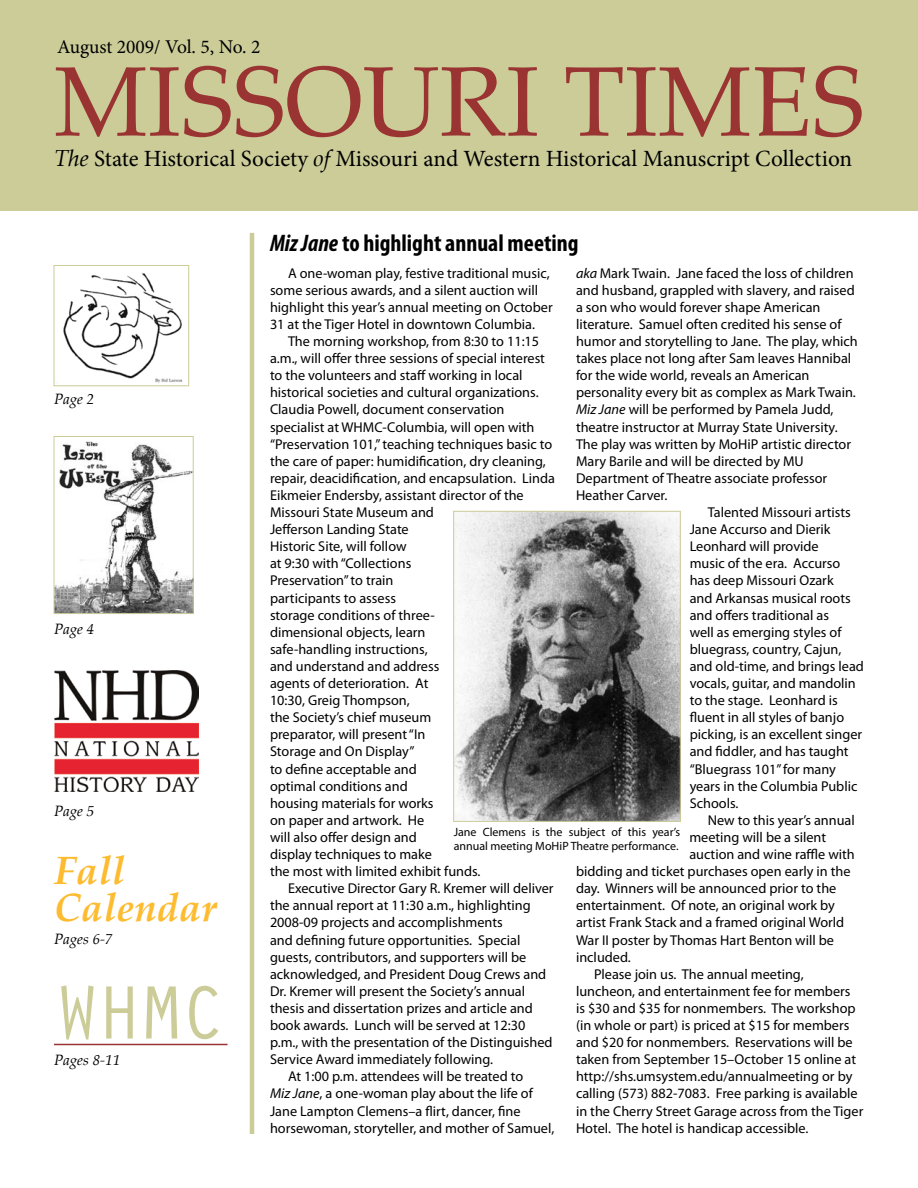
<style>
.page{position:relative;width:918px;height:1188px;background:#fff}
.page>*{position:absolute;margin:0;border:0;box-sizing:border-box;transform-origin:0 0}
.t1{font:99px "Palatino Linotype";color:#9a3433}
.t2{font:78px "Orator Std";color:#cbcc98}
.t3{font:italic 700 39.45px/37.5px "Palatino Linotype";letter-spacing:.005em;color:#fdbb30}
.t4{font:700 condensed 24px "Myriad Pro";color:#000}
.t5{font:23.25px "Minion Pro";color:#000}
.t6{font:19.5px "Minion Pro";letter-spacing:-.005em;color:#000}
.t7{font:italic 15px "Palatino Linotype";color:#000}
.t8{font:14.25px/17.1px "Myriad Pro";color:#000}
.t9{font:12px/13.5px "Myriad Pro";color:#000}
.s1{font-family:"Palatino Linotype";font-style:italic}
.s2{font-style:italic}
</style>
<div class="page">
<div style="left:0;top:0;width:918px;height:210px;background:#cbcc98"></div>
<hr style="left:250px;top:233px;width:4px;height:901px;background:#cbcc98">
<hr style="left:54px;top:1044px;width:174px;height:1px;background:#9a3433">
<img style="left:455px;top:513px;width:224px;height:307px">
<div style="left:453px;top:511px;width:228px;height:311px;border:1px solid #cbcc98"></div>
<img style="left:63px;top:273px;width:120px;height:110px">
<div style="left:54px;top:265px;width:135px;height:121px;border:1px solid #cbcc98"></div>
<img style="left:56px;top:441px;width:136px;height:171px">
<div style="left:54px;top:436px;width:140px;height:178px;border:1px solid #cbcc98"></div>
<img style="left:54px;top:670px;width:144px;height:121px">
<h3 class="t6" style="left:57px;top:34px;width:205px">August 2009/ Vol. 5, No. 2</h3>
<h1 class="t1" style="left:54px;top:32px;width:812px">MISSOURI TIMES</h1>
<h3 class="t5" style="left:54px;top:143px;width:800px"><span class="s1">The</span> State Historical Society <span class="s1">of</span> Missouri and Western Historical Manuscript Collection</h3>
<p class="t7" style="left:54px;top:388px;width:42px">Page 2</p>
<p class="t7" style="left:54px;top:618px;width:42px">Page 4</p>
<p class="t7" style="left:54px;top:800px;width:42px">Page 5</p>
<h3 class="t3" style="left:54px;top:850px;width:164px">Fall<br>Calendar</h3>
<p class="t7" style="left:54px;top:928px;width:60px">Pages 6-7</p>
<h2 class="t2" style="left:54px;top:957px;width:175px">WHMC</h2>
<p class="t7" style="left:54px;top:1050px;width:68px">Pages 8-11</p>
<h3 class="t4" style="left:270px;top:228px;width:310px"><span class="s2">Miz Jane</span> to highlight annual meeting</h3>
<p class="t8" style="left:270px;top:264px;width:284px;text-indent:18px">A one-woman play, festive traditional music, some serious awards, and a silent auction will highlight this year’s annual meeting on October 31 at the Tiger Hotel in downtown Columbia.</p>
<p class="t8" style="left:270px;top:333px;width:286px;text-indent:18px">The morning workshop, from 8:30 to 11:15 a.m., will offer three sessions of special interest to the volunteers and staff working in local historical societies and cultural organizations.<br>Claudia Powell, document conservation specialist at WHMC-Columbia, will open with “Preservation 101,” teaching techniques basic to the care of paper: humidification, dry cleaning, repair, deacidification, and encapsulation. Linda Eikmeier Endersby, assistant director of the Missouri State Museum and<br>Jefferson Landing State<br>Historic Site, will follow<br>at 9:30 with “Collections<br>Preservation” to train<br>participants to assess<br>storage conditions of three-<br>dimensional objects, learn<br>safe-handling instructions,<br>and understand and address<br>agents of deterioration. At<br>10:30, Greig Thompson,<br>the Society’s chief museum<br>preparator, will present “In<br>Storage and On Display”<br>to define acceptable and<br>optimal conditions and<br>housing materials for works<br>on paper and artwork. He<br>will also offer design and<br>display techniques to make<br>the most with limited exhibit funds.</p>
<p class="t8" style="left:288px;top:880px;width:267px">Executive Director Gary R. Kremer will deliver</p>
<p class="t8" style="left:270px;top:897px;width:262px">the annual report at 11:30 a.m., highlighting</p>
<p class="t8" style="left:270px;top:914px;width:234px">2008-09 projects and accomplishments</p>
<p class="t8" style="left:270px;top:931px;width:252px">and defining future opportunities. Special</p>
<p class="t8" style="left:270px;top:948px;width:258px">guests, contributors, and supporters will be</p>
<p class="t8" style="left:270px;top:965px;width:278px">acknowledged, and President Doug Crews and</p>
<p class="t8" style="left:270px;top:982px;width:257px">Dr. Kremer will present the Society’s annual</p>
<p class="t8" style="left:270px;top:999px;width:264px">thesis and dissertation prizes and article and</p>
<p class="t8" style="left:270px;top:1017px;width:257px">book awards. Lunch will be served at 12:30</p>
<p class="t8" style="left:270px;top:1034px;width:284px">p.m., with the presentation of the Distinguished</p>
<p class="t8" style="left:270px;top:1051px;width:225px">Service Award immediately following.</p>
<p class="t8" style="left:288px;top:1068px;width:237px">At 1:00 p.m. attendees will be treated to</p>
<p class="t8" style="left:270px;top:1085px;width:264px"><span class="s2">Miz Jane</span>, a one-woman play about the life of</p>
<p class="t8" style="left:270px;top:1102px;width:252px">Jane Lampton Clemens–a flirt, dancer, fine</p>
<p class="t8" style="left:270px;top:1119px;width:286px">horsewoman, storyteller, and mother of Samuel,</p>
<p class="t8" style="left:576px;top:264px;width:279px"><span class="s2">aka</span> Mark Twain. Jane faced the loss of children</p>
<p class="t8" style="left:576px;top:281px;width:280px">and husband, grappled with slavery, and raised</p>
<p class="t8" style="left:576px;top:298px;width:246px">a son who would forever shape American</p>
<p class="t8" style="left:576px;top:315px;width:267px">literature. Samuel often credited his sense of</p>
<p class="t8" style="left:576px;top:333px;width:283px">humor and storytelling to Jane. The play, which</p>
<p class="t8" style="left:576px;top:350px;width:277px">takes place not long after Sam leaves Hannibal</p>
<p class="t8" style="left:576px;top:367px;width:235px">for the wide world, reveals an American</p>
<p class="t8" style="left:576px;top:384px;width:281px">personality every bit as complex as Mark Twain.</p>
<p class="t8" style="left:576px;top:401px;width:259px"><span class="s2">Miz Jane</span> will be performed by Pamela Judd,</p>
<p class="t8" style="left:576px;top:418px;width:263px">theatre instructor at Murray State University.</p>
<p class="t8" style="left:576px;top:435px;width:277px">The play was written by MoHiP artistic director</p>
<p class="t8" style="left:576px;top:452px;width:229px">Mary Barile and will be directed by MU</p>
<p class="t8" style="left:576px;top:469px;width:253px">Department of Theatre associate professor</p>
<p class="t8" style="left:576px;top:486px;width:93px">Heather Carver.</p>
<p class="t8" style="left:708px;top:504px;width:145px">Talented Missouri artists</p>
<p class="t8" style="left:690px;top:521px;width:142px">Jane Accurso and Dierik</p>
<p class="t8" style="left:690px;top:538px;width:131px">Leonhard will provide</p>
<p class="t8" style="left:690px;top:555px;width:152px">music of the era. Accurso</p>
<p class="t8" style="left:690px;top:572px;width:146px">has deep Missouri Ozark</p>
<p class="t8" style="left:690px;top:589px;width:162px">and Arkansas musical roots</p>
<p class="t8" style="left:690px;top:606px;width:141px">and offers traditional as</p>
<p class="t8" style="left:690px;top:623px;width:153px">well as emerging styles of</p>
<p class="t8" style="left:690px;top:640px;width:153px">bluegrass, country, Cajun,</p>
<p class="t8" style="left:690px;top:657px;width:176px">and old-time, and brings lead</p>
<p class="t8" style="left:690px;top:675px;width:168px">vocals, guitar, and mandolin</p>
<p class="t8" style="left:690px;top:692px;width:150px">to the stage. Leonhard is</p>
<p class="t8" style="left:690px;top:709px;width:156px">fluent in all styles of banjo</p>
<p class="t8" style="left:690px;top:726px;width:174px">picking, is an excellent singer</p>
<p class="t8" style="left:690px;top:743px;width:160px">and fiddler, and has taught</p>
<p class="t8" style="left:690px;top:760px;width:148px">“Bluegrass 101” for many</p>
<p class="t8" style="left:690px;top:777px;width:169px">years in the Columbia Public</p>
<p class="t8" style="left:690px;top:794px;width:50px">Schools.</p>
<p class="t8" style="left:708px;top:811px;width:149px">New to this year’s annual</p>
<p class="t8" style="left:689px;top:828px;width:138px">meeting will be a silent</p>
<p class="t8" style="left:689px;top:846px;width:167px">auction and wine raffle with</p>
<p class="t8" style="left:576px;top:863px;width:276px">bidding and ticket purchases open early in the</p>
<p class="t8" style="left:576px;top:880px;width:262px">day. Winners will be announced prior to the</p>
<p class="t8" style="left:576px;top:897px;width:261px">entertainment. Of note, an original work by</p>
<p class="t8" style="left:576px;top:914px;width:270px">artist Frank Stack and a framed original World</p>
<p class="t8" style="left:576px;top:931px;width:260px">War II poster by Thomas Hart Benton will be</p>
<p class="t8" style="left:576px;top:948px;width:56px">included.</p>
<p class="t8" style="left:594px;top:965px;width:211px">Please join us. The annual meeting,</p>
<p class="t8" style="left:576px;top:982px;width:276px">luncheon, and entertainment fee for members</p>
<p class="t8" style="left:576px;top:999px;width:281px">is $30 and $35 for nonmembers. The workshop</p>
<p class="t8" style="left:576px;top:1017px;width:275px">(in whole or part) is priced at $15 for members</p>
<p class="t8" style="left:576px;top:1034px;width:278px">and $20 for nonmembers. Reservations will be</p>
<p class="t8" style="left:576px;top:1051px;width:282px">taken from September 15–October 15 online at</p>
<p class="t8" style="left:576px;top:1068px;width:278px">http://shs.umsystem.edu/annualmeeting or by</p>
<p class="t8" style="left:576px;top:1085px;width:283px">calling (573) 882-7083. Free parking is available</p>
<p class="t8" style="left:576px;top:1102px;width:289px">in the Cherry Street Garage across from the Tiger</p>
<p class="t8" style="left:576px;top:1119px;width:234px">Hotel. The hotel is handicap accessible.</p>
<p class="t9" style="left:454px;top:825px;width:228px">Jane Clemens is the subject of this year’s annual meeting MoHiP Theatre performance.</p>
</div>
